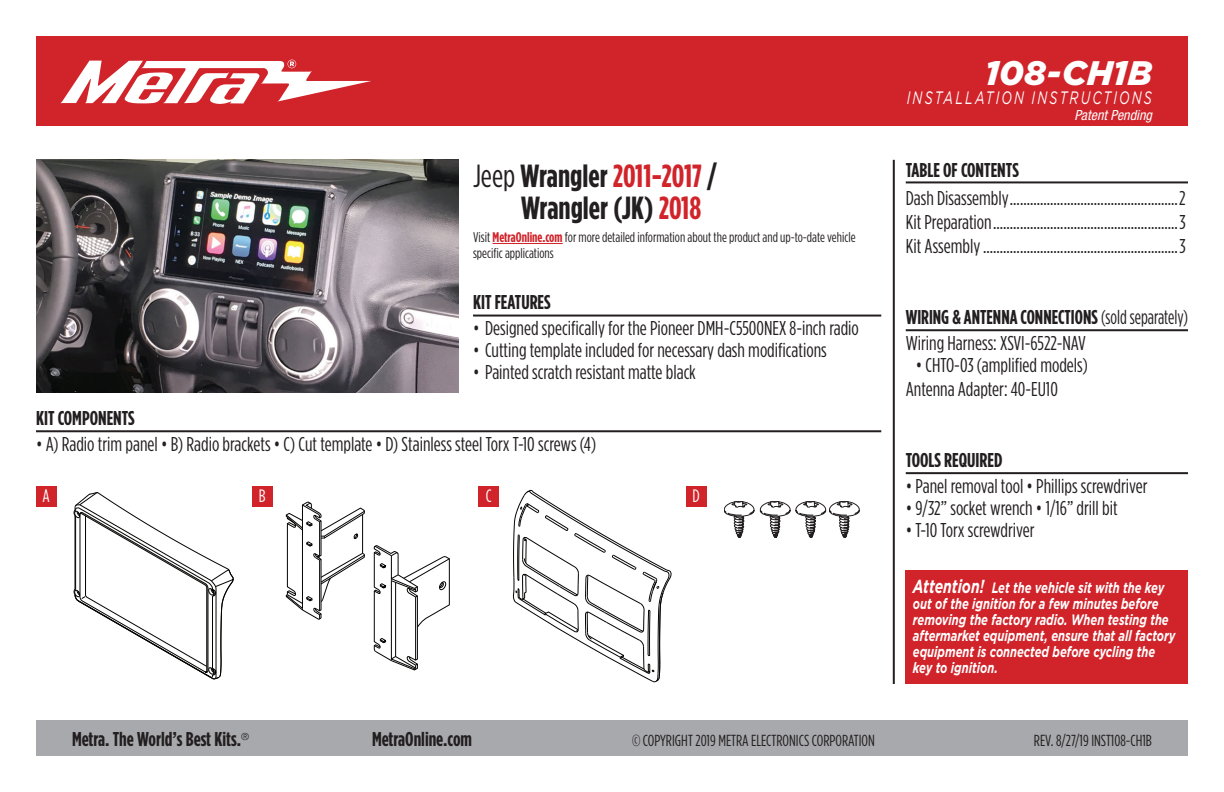
<style>
.page{position:relative;width:1224px;height:792px;background:#fff}
.page>*{position:absolute;margin:0;border:0;box-sizing:border-box;transform-origin:0 0}
.t1{font:italic 900 34px "Gotham";color:#fff}
.t2{font:700 32px/32px "Gotham Condensed";color:#231f20}
.t3{font:20px/24px "Gotham Condensed";color:#231f20}
.t4{font:700 20px "Gotham Condensed";color:#231f20}
.t5{font:20px/26px "Gotham Condensed";color:#231f20;scale:.9 1}
.t6{font:italic 18px "Gotham";letter-spacing:.165em;color:#fff;scale:.7 1}
.t7{font:18px "Gotham Condensed";color:#fff}
.t8{font:16px "Gotham Condensed";color:#231f20}
.t9{font:italic 700 15px/16px "Gotham";color:#fff;scale:.74 1}
.t10{font:14px/16px "Gotham Condensed";color:#231f20}
.t11{font:italic condensed 14px "Helvetica Neue";color:#fff}
.s1{font-weight:400}
.s2{color:#d1232a}
.s3{font-weight:700;color:#d1232a}
.s4{font-weight:700}
.s5{font-size:18.8px}
</style>
<div class="page">
<div style="left:36px;top:720px;width:1152px;height:36px;background:#a8a9ad"></div>
<hr style="left:893px;top:160px;width:2px;height:524px;background:#231f20">
<div style="left:36px;top:36px;width:1152px;height:90px;background:#d1232a"></div>
<svg style="left:60px;top:60px;width:311px;height:44px"></svg>
<div style="left:906px;top:570px;width:282px;height:114px;background:#d1232a"></div>
<img style="left:36px;top:160px;width:423px;height:232px">
<hr style="left:473px;top:315px;width:408px;height:2px;background:#231f20">
<hr style="left:36px;top:430px;width:845px;height:2px;background:#231f20">
<hr style="left:906px;top:472px;width:282px;height:2px;background:#231f20">
<hr style="left:906px;top:329px;width:282px;height:2px;background:#231f20">
<svg style="left:73px;top:492px;width:161px;height:188px"></svg>
<svg style="left:286px;top:502px;width:79px;height:118px"></svg>
<svg style="left:374px;top:545px;width:76px;height:126px"></svg>
<svg style="left:513px;top:490px;width:159px;height:193px"></svg>
<svg style="left:724px;top:501px;width:136px;height:37px"></svg>
<div style="left:36px;top:487px;width:21px;height:20px;background:#d1232a"></div>
<div style="left:252px;top:487px;width:20px;height:20px;background:#d1232a"></div>
<div style="left:479px;top:487px;width:20px;height:20px;background:#d1232a"></div>
<div style="left:686px;top:487px;width:20px;height:20px;background:#d1232a"></div>
<hr style="left:493px;top:243px;width:70px;height:1px;background:#d1232a">
<hr style="left:906px;top:181px;width:282px;height:2px;background:#231f20">
<h1 class="t1" style="left:985px;top:53px;width:169px">108-CH1B</h1>
<p class="t6" style="left:907px;top:88px;width:352px">INSTALLATION INSTRUCTIONS</p>
<h2 class="t2" style="left:521px;top:159px;width:198px;text-indent:-48px"><span class="s1">Jeep</span> Wrangler <span class="s2">2011-2017</span> /<br>Wrangler (JK) <span class="s2">2018</span></h2>
<p class="t10" style="left:473px;top:229px;width:384px">Visit <span class="s3">MetraOnline.com</span> for more detailed information about the product and up-to-date vehicle specific applications</p>
<p class="t4" style="left:473px;top:291px;width:79px">KIT FEATURES</p>
<p class="t3" style="left:473px;top:316px;width:387px">• Designed specifically for the Pioneer DMH-C5500NEX 8-inch radio</p>
<p class="t3" style="left:473px;top:338px;width:355px">• Cutting template included for necessary dash modifications</p>
<p class="t3" style="left:473px;top:360px;width:225px">• Painted scratch resistant matte black</p>
<p class="t4" style="left:36px;top:407px;width:100px">KIT COMPONENTS</p>
<p class="t3" style="left:36px;top:432px;width:562px">• A) Radio trim panel • B) Radio brackets • C) Cut template • D) Stainless steel Torx T-10 screws (4)</p>
<p class="t7" style="left:43px;top:486px;width:9px">A</p>
<p class="t7" style="left:259px;top:486px;width:8px">B</p>
<p class="t7" style="left:486px;top:486px;width:7px">C</p>
<p class="t7" style="left:692px;top:486px;width:9px">D</p>
<p class="t11" style="left:1074px;top:107px;width:79px">Patent Pending</p>
<p class="t4" style="left:906px;top:158px;width:115px">TABLE OF CONTENTS</p>
<p class="t3" style="left:906px;top:185px;width:281px;text-align:justify">Dash Disassembly..................................................2<br>Kit Preparation.......................................................3<br>Kit Assembly..........................................................3</p>
<p class="t5" style="left:906px;top:304px;width:315px"><span class="s4">WIRING &amp; ANTENNA CONNECTIONS</span> (sold separately)<br>Wiring Harness: XSVI-6522-NAV</p>
<p class="t3" style="left:906px;top:353px;width:183px;text-indent:10px">• CHTO-03 (amplified models)<br>Antenna Adapter: 40-EU10</p>
<p class="t4" style="left:906px;top:449px;width:98px">TOOLS REQUIRED</p>
<p class="t3" style="left:906px;top:474px;width:243px">• Panel removal tool • Phillips screwdriver</p>
<p class="t3" style="left:906px;top:496px;width:213px">• 9/32” socket wrench • 1/16” drill bit</p>
<p class="t3" style="left:906px;top:518px;width:130px">• T-10 Torx screwdriver</p>
<p class="t9" style="left:913px;top:580px;width:356px"><span class="s5">Attention!</span> Let the vehicle sit with the key out of the ignition for a few minutes before removing the factory radio. When testing the aftermarket equipment, ensure that all factory equipment is connected before cycling the key to ignition.</p>
<p class="t4" style="left:72px;top:728px;width:179px">Metra. The World’s Best Kits.<sup>®</sup></p>
<p class="t4" style="left:372px;top:728px;width:102px">MetraOnline.com</p>
<p class="t8" style="left:632px;top:732px;width:244px">© COPYRIGHT 2019 METRA ELECTRONICS CORPORATION</p>
<p class="t8" style="left:1034px;top:732px;width:120px">REV. 8/27/19 INST108-CH1B</p>
</div>
